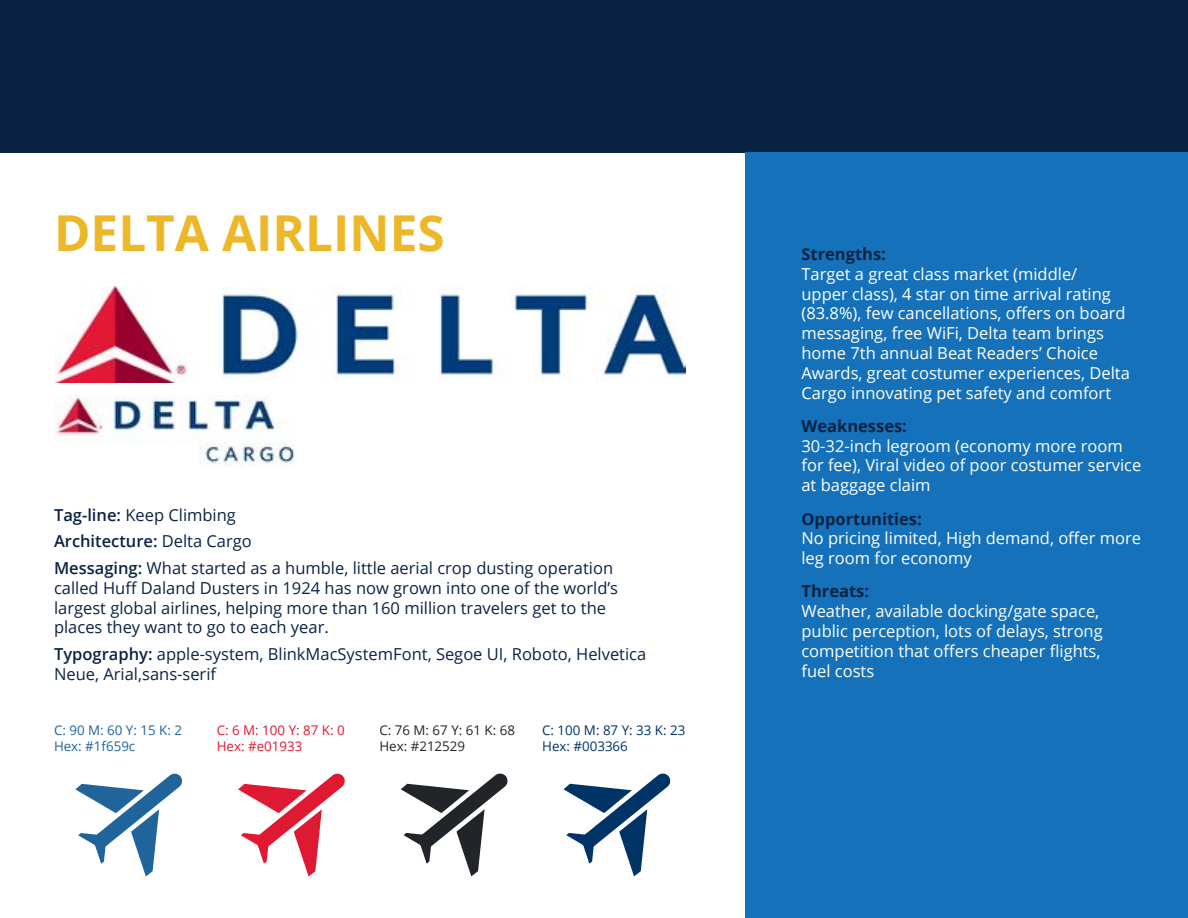
<style>
.page{position:relative;width:1188px;height:918px;background:#fff}
.page>*{position:absolute;margin:0;border:0;box-sizing:border-box;transform-origin:0 0}
.t1{font:700 49.5px "Open Sans";color:#ecb729}
.t2{font:16.5px/19.8px "Open Sans";color:#fff}
.t3{font:16.5px/19.8px "Open Sans";color:#0b2343}
.t4{font:700 16.5px "Open Sans";color:#0b2343}
.t5{font:13.35px/16px "Open Sans";color:#036}
.t6{font:13.35px/16px "Open Sans";color:#212529}
.t7{font:13.35px/16px "Open Sans";color:#1f659c}
.t8{font:13.35px/16px "Open Sans";color:#e01933}
.s1{font-weight:600}
</style>
<div class="page">
<div style="left:0;top:0;width:1188px;height:152px;background:#0b2343"></div>
<img style="left:54px;top:396px;width:241px;height:71px">
<img style="left:55px;top:286px;width:631px;height:97px">
<svg style="left:75px;top:773px;width:107px;height:103px"></svg>
<svg style="left:238px;top:773px;width:107px;height:103px"></svg>
<svg style="left:401px;top:773px;width:107px;height:103px"></svg>
<svg style="left:563px;top:773px;width:108px;height:103px"></svg>
<div style="left:745px;top:152px;width:443px;height:766px;background:#1572ba"></div>
<h1 class="t1" style="left:54px;top:198px;width:392px">DELTA AIRLINES</h1>
<p class="t3" style="left:54px;top:501px;width:561px;line-height:26.5px"><span class="s1">Tag-line:</span> Keep Climbing<br><span class="s1">Architecture:</span> Delta Cargo<br><span class="s1">Messaging:</span> What started as a humble, little aerial crop dusting operation</p>
<p class="t3" style="left:54px;top:578px;width:566px">called Huff Daland Dusters in 1924 has now grown into one of the world’s largest global airlines, helping more than 160 million travelers get to the places they want to go to each year.</p>
<p class="t3" style="left:54px;top:644px;width:594px"><span class="s1">Typography:</span> apple-system, BlinkMacSystemFont, Segoe UI, Roboto, Helvetica<br>Neue, Arial,sans-serif</p>
<p class="t7" style="left:54px;top:722px;width:129px">C: 90 M: 60 Y: 15 K: 2<br>Hex: #1f659c</p>
<p class="t8" style="left:217px;top:722px;width:129px">C: 6 M: 100 Y: 87 K: 0<br>Hex: #e01933</p>
<p class="t6" style="left:379px;top:722px;width:137px">C: 76 M: 67 Y: 61 K: 68<br>Hex: #212529</p>
<p class="t5" style="left:542px;top:722px;width:145px">C: 100 M: 87 Y: 33 K: 23<br>Hex: #003366</p>
<p class="t4" style="left:801px;top:242px;width:86px">Strengths:</p>
<p class="t2" style="left:801px;top:263px;width:330px">Target a great class market (middle/<br>upper class), 4 star on time arrival rating (83.8%), few cancellations, offers on board messaging, free WiFi, Delta team brings home 7th annual Beat Readers’ Choice Awards, great costumer experiences, Delta Cargo innovating pet safety and comfort</p>
<p class="t4" style="left:801px;top:414px;width:107px">Weaknesses:</p>
<p class="t2" style="left:801px;top:435px;width:341px">30-32-inch legroom (economy more room for fee), Viral video of poor costumer service at baggage claim</p>
<p class="t4" style="left:801px;top:507px;width:122px">Opportunities:</p>
<p class="t2" style="left:801px;top:528px;width:341px">No pricing limited, High demand, offer more leg room for economy</p>
<p class="t4" style="left:801px;top:580px;width:69px">Threats:</p>
<p class="t2" style="left:801px;top:601px;width:303px">Weather, available docking/gate space, public perception, lots of delays, strong competition that offers cheaper flights, fuel costs</p>
</div>
